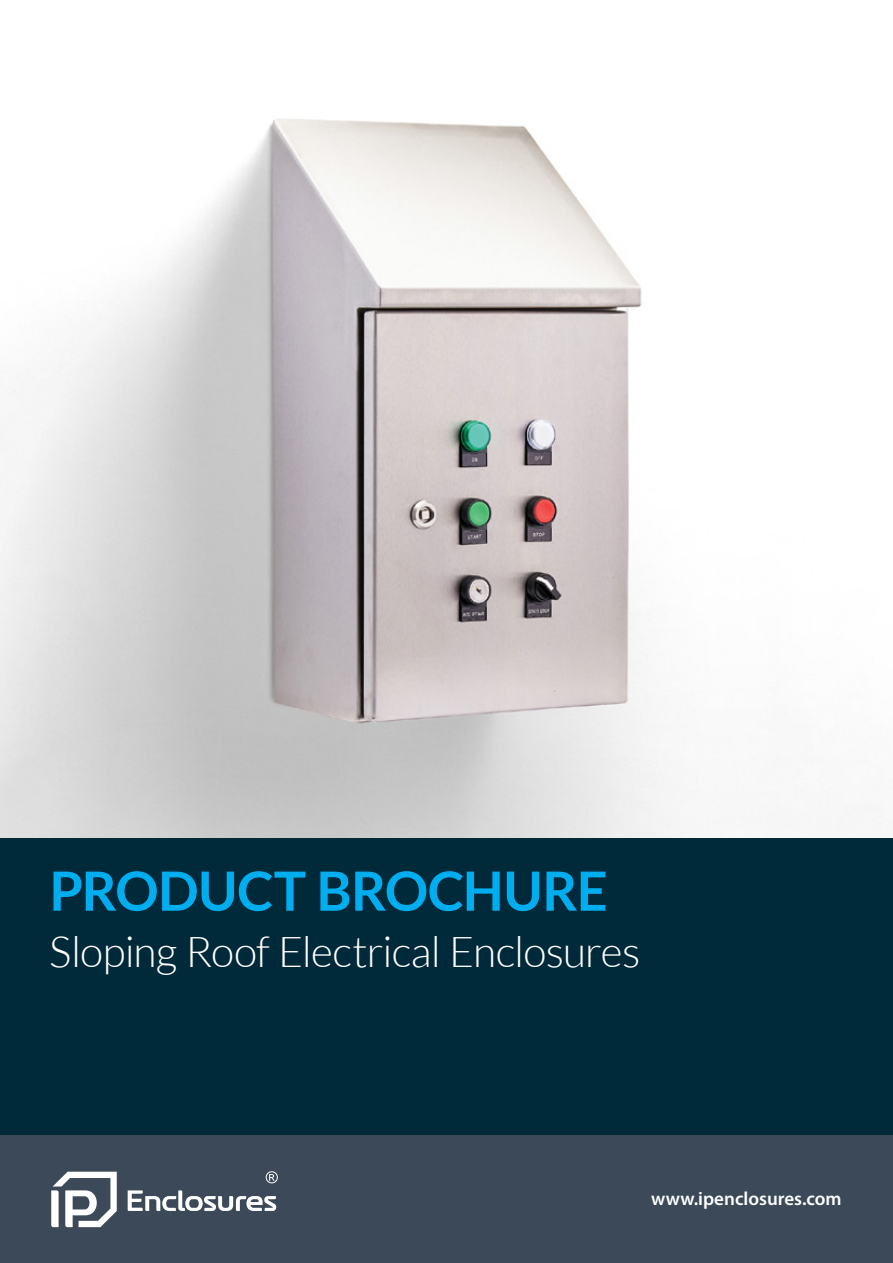
<style>
.page{position:relative;width:893px;height:1263px;background:#fff}
.page>*{position:absolute;margin:0;border:0;box-sizing:border-box;transform-origin:0 0}
.t1{font:700 54.15px "Lato";letter-spacing:-.01em;color:#00aeef}
.t2{font:300 42.6px "Lato";letter-spacing:-.02em;color:#fff}
.t3{font:600 19.05px "Myriad Pro";color:#fff}
</style>
<div class="page">
<div style="left:0;top:838px;width:893px;height:425px;background:#00293a"></div>
<div style="left:0;top:1135px;width:893px;height:128px;background:#3b4958"></div>
<svg style="left:128px;top:1190px;width:148px;height:21px"></svg>
<svg style="left:266px;top:1171px;width:12px;height:12px"></svg>
<svg style="left:51px;top:1172px;width:66px;height:55px"></svg>
<img style="left:0;top:118px;width:876px;height:720px">
<p class="t1" style="left:49px;top:860px;width:560px">PRODUCT BROCHURE</p>
<p class="t2" style="left:49px;top:936px;width:593px">Sloping Roof Electrical Enclosures</p>
<p class="t3" style="left:651px;top:1191px;width:192px">www.ipenclosures.com</p>
</div>
